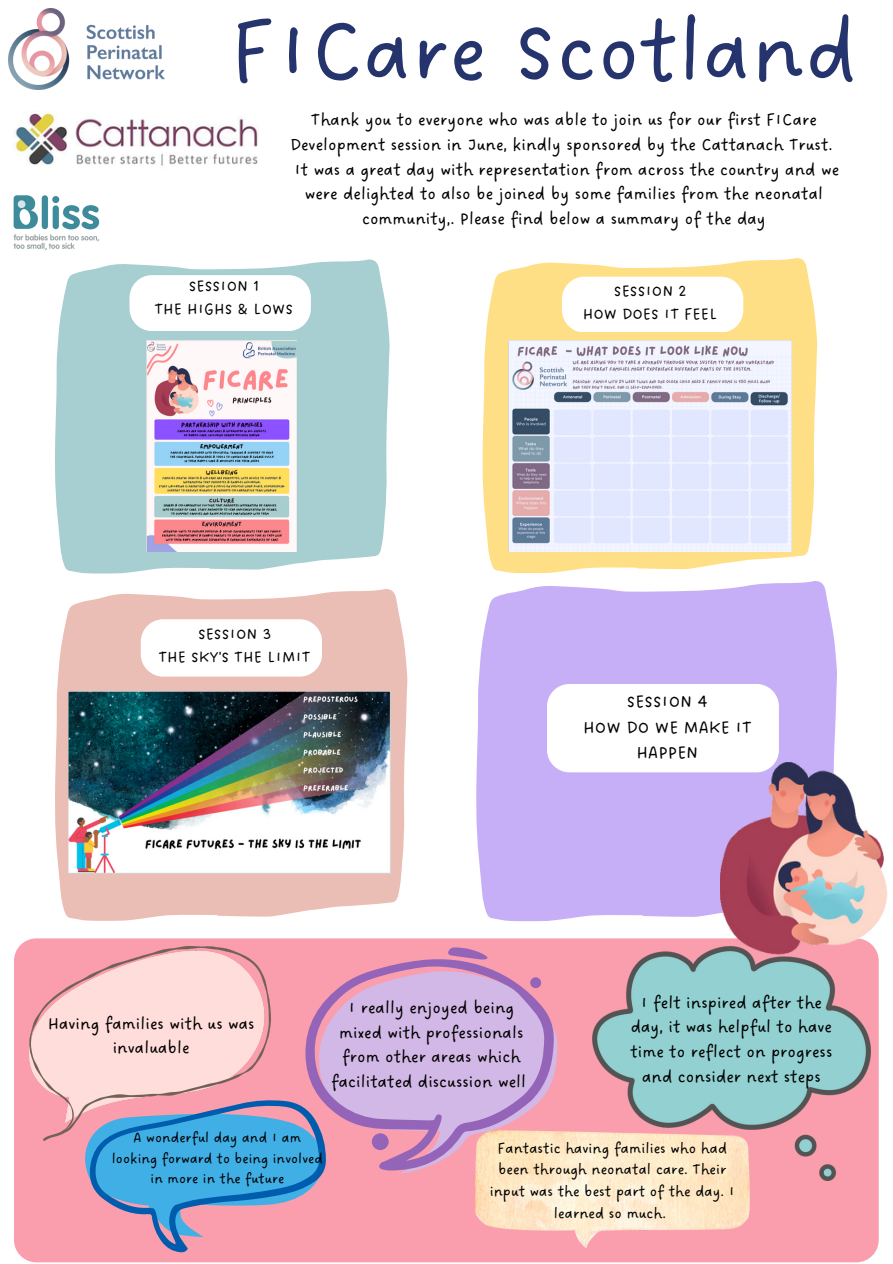
<style>
.page{position:relative;width:893px;height:1264px;background:#fff}
.page>*{position:absolute;margin:0;border:0;box-sizing:border-box;transform-origin:0 0}
.t1{font:91.05px "DO Sans Regular";color:#25346c}
.t2{font:18.45px/25.3px "DO Sans Regular";color:#000;text-align:center}
.t3{font:18px/24.8px "DO Sans Regular";color:#000;text-align:center}
.t4{font:16.8px "DO Sans Regular";color:#000}
.t5{font:15.75px/21.6px "DO Sans Regular";color:#000;text-align:center}
.t6{font:14.85px/20.4px "DO Sans Regular";color:#000;text-align:center}
</style>
<div class="page">
<img style="left:8px;top:9px;width:157px;height:80px">
<div style="left:14px;top:938px;width:864px;height:324px;background:#fa9ead;border-radius:22px"></div>
<img style="left:29px;top:947px;width:241px;height:193px">
<img style="left:592px;top:947px;width:278px;height:233px">
<svg style="left:305px;top:947px;width:249px;height:223px;fill:#d2b8e6"></svg>
<img style="left:475px;top:1130px;width:274px;height:117px">
<svg style="left:77px;top:1099px;width:261px;height:153px"></svg>
<svg style="left:55px;top:259px;width:335px;height:314px;background:#b0d3d6"></svg>
<svg style="left:482px;top:258px;width:335px;height:315px;fill:#ffdf86"></svg>
<svg style="left:55px;top:589px;width:352px;height:332px;background:#ecc8c0"></svg>
<svg style="left:476px;top:581px;width:361px;height:340px;background:#c9b4f6"></svg>
<div style="left:141px;top:619px;width:181px;height:57px;background:#fff;border-radius:22px"></div>
<div style="left:547px;top:684px;width:231px;height:88px;background:#fff;border-radius:22px"></div>
<img style="left:146px;top:340px;width:150px;height:211px">
<div style="left:129px;top:275px;width:182px;height:56px;background:#fff;border-radius:22px"></div>
<img style="left:509px;top:340px;width:282px;height:211px">
<div style="left:562px;top:277px;width:181px;height:55px;background:#fff;border-radius:22px"></div>
<img style="left:69px;top:691px;width:321px;height:182px">
<img style="left:720px;top:762px;width:168px;height:201px">
<img style="left:15px;top:111px;width:243px;height:55px">
<img style="left:13px;top:195px;width:87px;height:56px">
<p class="t1" style="left:230px;top:-2px;width:629px">FICare Scotland</p>
<p class="t3" style="left:290px;top:108px;width:550px">Thank you to everyone who was able to join us for our first FICare Development session in June, kindly sponsored by the Cattanach Trust.<br>It was a great day with representation from across the country and we were delighted to also be joined by some families from the neonatal community,. Please find below a summary of the day</p>
<p class="t4" style="left:189px;top:276px;width:72px">SESSION 1</p>
<p class="t4" style="left:154px;top:299px;width:140px">THE HIGHS &amp; LOWS</p>
<p class="t4" style="left:614px;top:281px;width:74px">SESSION 2</p>
<p class="t4" style="left:582px;top:304px;width:136px">HOW DOES IT FEEL</p>
<p class="t4" style="left:198px;top:624px;width:75px">SESSION 3</p>
<p class="t4" style="left:158px;top:647px;width:154px">THE SKY'S THE LIMIT</p>
<p class="t2" style="left:627px;top:690px;width:83px">SESSION 4</p>
<p class="t2" style="left:583px;top:715px;width:170px">HOW DO WE MAKE IT<br>HAPPEN</p>
<p class="t3" style="left:48px;top:1011px;width:208px">Having families with us was invaluable</p>
<p class="t3" style="left:331px;top:996px;width:196px">I really enjoyed being mixed with professionals from other areas which facilitated discussion well</p>
<p class="t3" style="left:630px;top:990px;width:203px">I felt inspired after the day, it was helpful to have time to reflect on progress and consider next steps</p>
<p class="t6" style="left:112px;top:1128px;width:213px">A wonderful day and I am looking forward to being involved in more in the future</p>
<p class="t5" style="left:489px;top:1137px;width:247px">Fantastic having families who had been through neonatal care. Their input was the best part of the day. I learned so much.</p>
</div>
